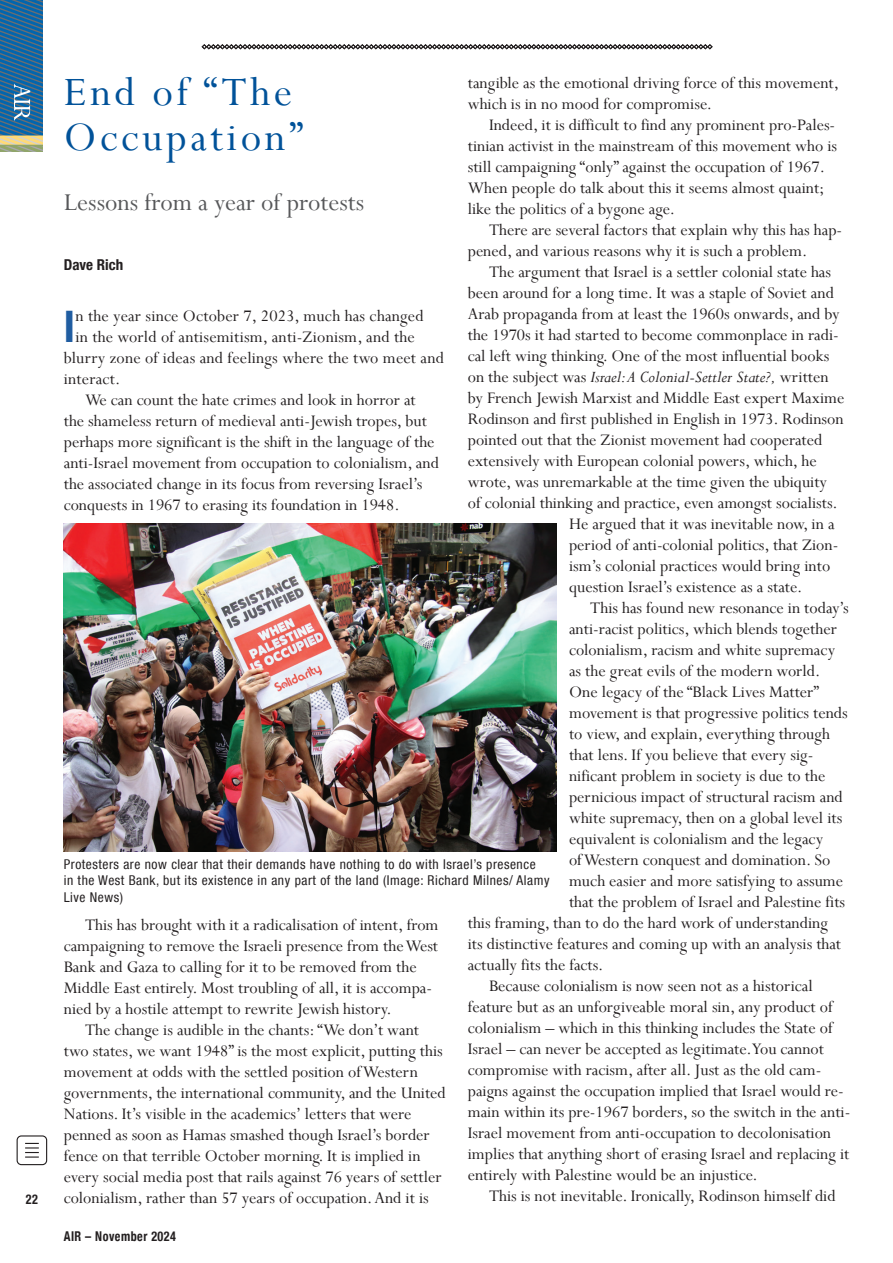
<style>
.page{position:relative;width:893px;height:1263px;background:#fff}
.page>*{position:absolute;margin:0;border:0;box-sizing:border-box;transform-origin:0 0}
.Feature_Story{font:45px/45px "Perpetua";letter-spacing:.08em;color:#015299}
.Drop_Cap{font:700 condensed 43.5px "Helvetica Neue";color:#205da1}
.Feature_sub-heading{font:27px "Perpetua";color:#57585a}
.Copy_General{font:18px/21px "Perpetua";color:#231f20}
.Drop_Cap-2{font:18px "Perpetua";letter-spacing:.01em;color:#231f20}
.Copy_General-2{font:italic 18px "Perpetua";color:#231f20}
.Author{font:700 condensed 15px "Helvetica Neue LT Com";color:#231f20}
.t1{font:condensed 13.5px/16.5px "Helvetica Neue LT Com";letter-spacing:.04em;color:#231f20}
.t2{font:700 condensed 13.5px "Helvetica Neue";letter-spacing:.04em;color:#231f20;scale:.9 1}
.s1{font-style:normal}
</style>
<div class="page">
<div style="left:17px;top:1135px;width:30px;height:30px;border:1px solid #231f20;border-radius:4px"></div>
<svg style="left:25px;top:1143px;width:14px;height:14px"></svg>
<svg style="left:0;top:0;width:43px;height:151px"></svg>
<svg style="left:202px;top:44px;width:510px;height:5px"></svg>
<img style="left:64px;top:523px;width:492px;height:328px">
<p class="t2" style="left:26px;top:1188px;width:15px">22</p>
<p class="Feature_Story" style="left:64px;top:68px;width:241px">End of “The<br>Occupation”</p>
<p class="Feature_sub-heading" style="left:64px;top:185px;width:302px">Lessons from a year of protests</p>
<p class="Copy_General" style="left:468px;top:72px;width:373px">tangible as the emotional driving force of this movement, which is in no mood for compromise.</p>
<p class="Copy_General" style="left:468px;top:114px;width:371px;text-indent:21px">Indeed, it is difficult to find any prominent pro-Pales&shy;tinian activist in the mainstream of this movement who is still campaigning “only” against the occupation of 1967.<br>When people do talk about this it seems almost quaint; like the politics of a bygone age.</p>
<p class="Copy_General" style="left:468px;top:219px;width:376px;text-indent:21px">There are several factors that explain why this has hap&shy;pened, and various reasons why it is such a problem.</p>
<p class="Copy_General" style="left:489px;top:261px;width:344px">The argument that Israel is a settler colonial state has</p>
<p class="Copy_General" style="left:468px;top:282px;width:368px">been around for a long time. It was a staple of Soviet and</p>
<p class="Copy_General" style="left:468px;top:303px;width:373px">Arab propaganda from at least the 1960s onwards, and by</p>
<p class="Copy_General" style="left:468px;top:324px;width:373px">the 1970s it had started to become commonplace in radi-</p>
<p class="Copy_General" style="left:468px;top:345px;width:363px">cal left wing thinking. One of the most influential books</p>
<p class="Copy_General-2" style="left:468px;top:365px;width:362px"><span class="s1">on the subject was</span> Israel: A Colonial-Settler State?, <span class="s1">written</span></p>
<p class="Copy_General" style="left:468px;top:387px;width:378px">by French Jewish Marxist and Middle East expert Maxime</p>
<p class="Copy_General" style="left:468px;top:408px;width:377px">Rodinson and first published in English in 1973. Rodinson</p>
<p class="Copy_General" style="left:468px;top:429px;width:356px">pointed out that the Zionist movement had cooperated</p>
<p class="Copy_General" style="left:468px;top:450px;width:350px">extensively with European colonial powers, which, he</p>
<p class="Copy_General" style="left:468px;top:471px;width:361px">wrote, was unremarkable at the time given the ubiquity</p>
<p class="Copy_General" style="left:468px;top:492px;width:371px">of colonial thinking and practice, even amongst socialists.</p>
<p class="Copy_General" style="left:569px;top:513px;width:267px">He argued that it was inevitable now, in a</p>
<p class="Copy_General" style="left:569px;top:534px;width:271px">period of anti-colonial politics, that Zion-</p>
<p class="Copy_General" style="left:569px;top:555px;width:263px">ism’s colonial practices would bring into</p>
<p class="Copy_General" style="left:569px;top:576px;width:235px">question Israel’s existence as a state.</p>
<p class="Copy_General" style="left:590px;top:597px;width:260px">This has found new resonance in today’s</p>
<p class="Copy_General" style="left:569px;top:618px;width:269px">anti-racist politics, which blends together</p>
<p class="Copy_General" style="left:569px;top:639px;width:268px">colonialism, racism and white supremacy</p>
<p class="Copy_General" style="left:569px;top:660px;width:253px">as the great evils of the modern world.</p>
<p class="Copy_General" style="left:569px;top:681px;width:252px">One legacy of the “Black Lives Matter”</p>
<p class="Copy_General" style="left:569px;top:702px;width:280px">movement is that progressive politics tends</p>
<p class="Copy_General" style="left:569px;top:723px;width:262px">to view, and explain, everything through</p>
<p class="Copy_General" style="left:569px;top:744px;width:246px">that lens. If you believe that every sig-</p>
<p class="Copy_General" style="left:569px;top:765px;width:258px">nificant problem in society is due to the</p>
<p class="Copy_General" style="left:569px;top:786px;width:275px">pernicious impact of structural racism and</p>
<p class="Copy_General" style="left:569px;top:807px;width:275px">white supremacy, then on a global level its</p>
<p class="Copy_General" style="left:569px;top:828px;width:256px">equivalent is colonialism and the legacy</p>
<p class="Copy_General" style="left:569px;top:849px;width:263px">of Western conquest and domination. So</p>
<p class="Copy_General" style="left:569px;top:870px;width:276px">much easier and more satisfying to assume</p>
<p class="Copy_General" style="left:569px;top:891px;width:278px">that the problem of Israel and Palestine fits</p>
<p class="Copy_General" style="left:468px;top:912px;width:362px">this framing, than to do the hard work of understanding</p>
<p class="Copy_General" style="left:468px;top:933px;width:375px">its distinctive features and coming up with an analysis that</p>
<p class="Copy_General" style="left:468px;top:954px;width:137px">actually fits the facts.</p>
<p class="Copy_General" style="left:468px;top:975px;width:384px;text-indent:21px">Because colonialism is now seen not as a historical feature but as an unforgiveable moral sin, any product of colonialism – which in this thinking includes the State of Israel – can never be accepted as legitimate. You cannot compromise with racism, after all. Just as the old cam&shy;paigns against the occupation implied that Israel would re&shy;main within its pre-1967 borders, so the switch in the anti-Israel movement from anti-occupation to decolonisation implies that anything short of erasing Israel and replacing it entirely with Palestine would be an injustice.</p>
<p class="Copy_General" style="left:489px;top:1185px;width:348px">This is not inevitable. Ironically, Rodinson himself did</p>
<p class="Author" style="left:64px;top:255px;width:61px">Dave Rich</p>
<p class="Drop_Cap" style="left:64px;top:290px;width:13px">I</p>
<p class="Drop_Cap-2" style="left:75px;top:304px;width:350px">n the year since October 7, 2023, much has changed</p>
<p class="Drop_Cap-2" style="left:75px;top:325px;width:341px">in the world of antisemitism, anti-Zionism, and the</p>
<p class="Drop_Cap-2" style="left:64px;top:346px;width:382px">blurry zone of ideas and feelings where the two meet and</p>
<p class="Drop_Cap-2" style="left:64px;top:367px;width:58px">interact.</p>
<p class="Copy_General" style="left:64px;top:389px;width:377px;text-indent:21px">We can count the hate crimes and look in horror at the shameless return of medieval anti-Jewish tropes, but perhaps more significant is the shift in the language of the anti-Israel movement from occupation to colonialism, and the associated change in its focus from reversing Israel’s conquests in 1967 to erasing its foundation in 1948.</p>
<p class="t1" style="left:64px;top:855px;width:487px">Protesters are now clear that their demands have nothing to do with Israel’s presence<br>in the West Bank, but its existence in any part of the land (Image: Richard Milnes/ Alamy<br>Live News)</p>
<p class="Copy_General" style="left:64px;top:914px;width:376px;text-indent:21px">This has brought with it a radicalisation of intent, from campaigning to remove the Israeli presence from the West Bank and Gaza to calling for it to be removed from the Middle East entirely. Most troubling of all, it is accompa&shy;nied by a hostile attempt to rewrite Jewish history.</p>
<p class="Copy_General" style="left:64px;top:1019px;width:384px;text-indent:21px">The change is audible in the chants: “We don’t want two states, we want 1948” is the most explicit, putting this movement at odds with the settled position of Western governments, the international community, and the United Nations. It’s visible in the academics’ letters that were penned as soon as Hamas smashed though Israel’s border fence on that terrible October morning. It is implied in every social media post that rails against 76 years of settler colonialism, rather than 57 years of occupation. And it is</p>
<p class="t2" style="left:64px;top:1225px;width:126px">AIR – November 2024</p>
</div>
